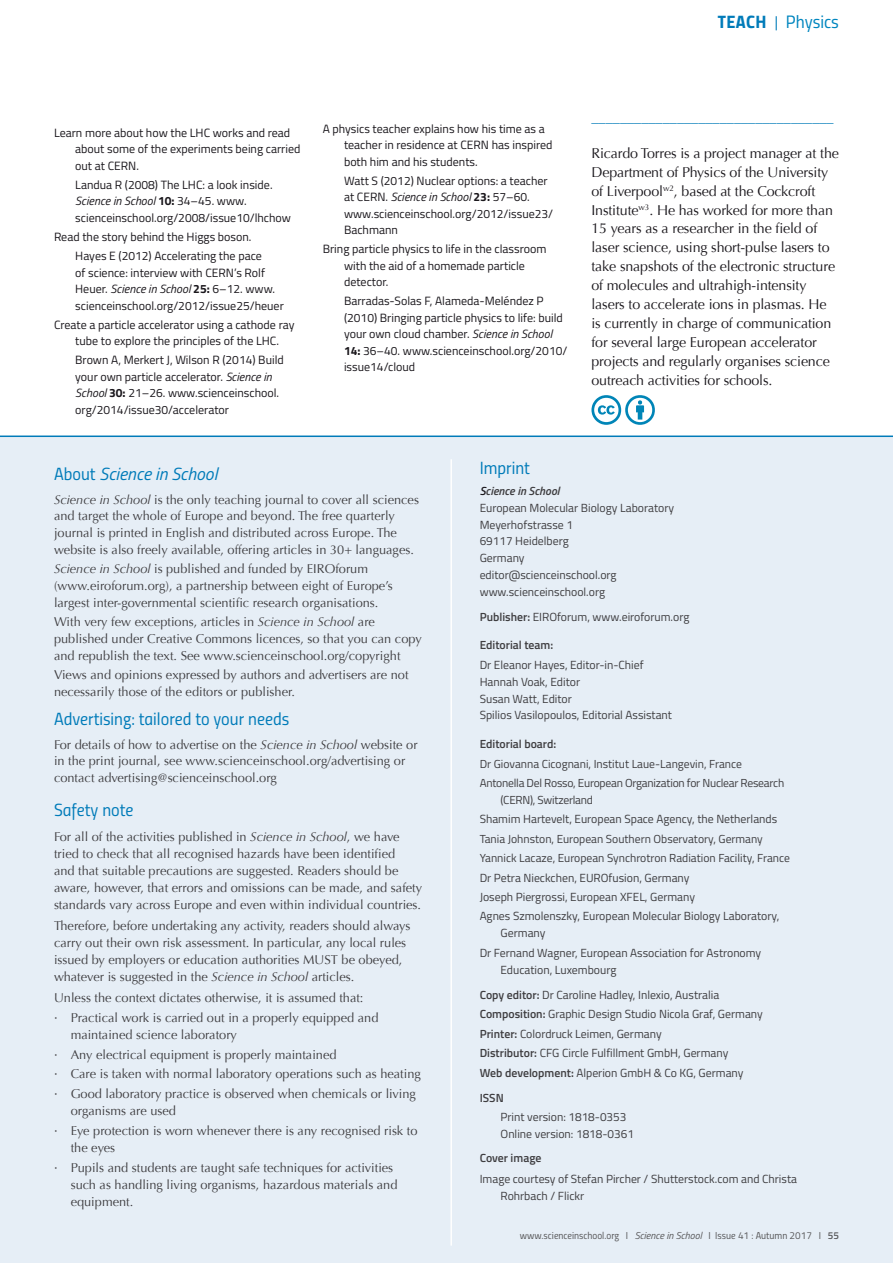
<style>
.page{position:relative;width:893px;height:1263px;background:#fff}
.page>*{position:absolute;margin:0;border:0;box-sizing:border-box;transform-origin:0 0}
.t1{font:18px "Titillium Regular Upright";color:#0086bf}
.t2{font:17.7px "Titillium Regular Upright";color:#007bb9}
.t3{font:italic 17.7px "Titillium Web";color:#007bb9}
.t4{font:14.25px/18.9px "Optima";letter-spacing:-.01em;color:#1a171c}
.t5{font:14.25px "Optima";color:#007bb9}
.t6{font:12.75px/17px "Optima";color:#3e3d40}
.t7{font:12px/16.5px "Titillium Web";color:#1a171c}
.t8{font:11.7px/17px "Titillium Web";color:#3e3d40}
.t9{font:600 11.7px "Titillium Web";color:#3e3d40}
.t10{font:11.55px/19.5px "Titillium Web";letter-spacing:-.02em;color:#3e3d40}
.t11{font:11.55px/19.5px "Titillium Web";color:#3e3d40}
.t12{font:10.05px "Titillium Regular Upright";color:#58585a}
.s1{font-family:"Titillium Bold Upright";color:#007bb9}
.s2{font-size:15px;color:#007bb9}
.s3{font-style:italic}
.s4{font-weight:700}
.s5{font-family:"Titillium Regular Upright";font-style:normal}
.s6{font-weight:600;font-style:italic;color:#1a171c}
.s7{font-weight:600;font-style:italic}
.s8{font-weight:600}
.s9{font-family:"Titillium Web";font-style:italic}
.s10{font-family:"Titillium Semibold Upright"}
</style>
<div class="page">
<div style="left:0;top:437px;width:893px;height:826px;background:#e6eef6"></div>
<hr style="left:0;top:435px;width:893px;height:2px;background:#007bb9">
<hr style="left:450px;top:459px;width:2px;height:786px;background:#fff">
<svg style="left:591px;top:395px;width:64px;height:30px"></svg>
<h1 class="t1" style="left:718px;top:9px;width:123px"><span class="s1">TEACH</span> <span class="s2">|</span> Physics</h1>
<p class="t7" style="left:75px;top:124px;width:227px;text-indent:-21px">Learn more about how the LHC works and read about some of the experiments being carried out at CERN.</p>
<p class="t7" style="left:75px;top:176px;width:217px">Landua R (2008) The LHC: a look inside.<br><span class="s3">Science in School</span> <span class="s4">10:</span> 34–45. www. scienceinschool.org/2008/issue10/lhchow</p>
<p class="t7" style="left:75px;top:227px;width:188px;line-height:19px;text-indent:-21px">Read the story behind the Higgs boson.<br>Hayes E (2012) Accelerating the pace</p>
<p class="t7" style="left:75px;top:264px;width:210px">of science: interview with CERN’s Rolf<br>Heuer. <span class="s3">Science in School</span> <span class="s4">25:</span> 6–12. www. scienceinschool.org/2012/issue25/heuer</p>
<p class="t7" style="left:54px;top:316px;width:242px;text-align:center">Create a particle accelerator using a cathode ray tube to explore the principles of the LHC.</p>
<p class="t7" style="left:75px;top:351px;width:210px">Brown A, Merkert J, Wilson R (2014) Build your own particle accelerator. <span class="s3">Science in School</span> <span class="s4">30:</span> 21–26. www.scienceinschool. org/2014/issue30/accelerator</p>
<p class="t7" style="left:344px;top:120px;width:210px;text-indent:-21px">A physics teacher explains how his time as a teacher in residence at CERN has inspired both him and his students.</p>
<p class="t7" style="left:344px;top:172px;width:211px">Watt S (2012) Nuclear options: a teacher at CERN. <span class="s3">Science in School</span> <span class="s4">23:</span> 57–60. www.scienceinschool.org/2012/issue23/<br>Bachmann</p>
<p class="t7" style="left:344px;top:241px;width:204px;text-indent:-21px">Bring particle physics to life in the classroom with the aid of a homemade particle detector.</p>
<p class="t7" style="left:344px;top:293px;width:225px">Barradas-Solas F, Alameda-Meléndez P (2010) Bringing particle physics to life: build your own cloud chamber. <span class="s3">Science in School </span><span class="s4">14:</span> 36–40. www.scienceinschool.org/2010/ issue14/cloud</p>
<p class="t5" style="left:591px;top:109px;width:244px">__________________________________</p>
<p class="t4" style="left:591px;top:144px;width:249px">Ricardo Torres is a project manager at the Department of Physics of the University of Liverpool<sup>w2</sup>, based at the Cockcroft Institute<sup>w3</sup>. He has worked for more than 15 years as a researcher in the field of laser science, using short-pulse lasers to take snapshots of the electronic structure of molecules and ultrahigh-intensity lasers to accelerate ions in plasmas. He is currently in charge of communication for several large European accelerator projects and regularly organises science outreach activities for schools.</p>
<h2 class="t3" style="left:54px;top:460px;width:165px"><span class="s5">About</span> Science in School</h2>
<p class="t6" style="left:54px;top:491px;width:366px"><span class="s3">Science in School</span> is the only teaching journal to cover all sciences and target the whole of Europe and beyond. The free quarterly journal is printed in English and distributed across Europe. The website is also freely available, offering articles in 30+ languages.</p>
<p class="t6" style="left:54px;top:561px;width:340px"><span class="s3">Science in School</span> is published and funded by EIROforum (www.eiroforum.org), a partnership between eight of Europe’s largest inter-governmental scientific research organisations.</p>
<p class="t6" style="left:54px;top:613px;width:369px">With very few exceptions, articles in <span class="s3">Science in School</span> are published under Creative Commons licences, so that you can copy and republish the text. See www.scienceinschool.org/copyright</p>
<p class="t6" style="left:54px;top:666px;width:356px">Views and opinions expressed by authors and advertisers are not necessarily those of the editors or publisher.</p>
<h2 class="t2" style="left:54px;top:706px;width:237px">Advertising: tailored to your needs</h2>
<p class="t6" style="left:54px;top:736px;width:365px">For details of how to advertise on the <span class="s3">Science in School</span> website or in the print journal, see www.scienceinschool.org/advertising or contact advertising@scienceinschool.org</p>
<h2 class="t2" style="left:54px;top:797px;width:81px">Safety note</h2>
<p class="t6" style="left:54px;top:829px;width:370px">For all of the activities published in <span class="s3">Science in School</span>, we have tried to check that all recognised hazards have been identified<br>and that suitable precautions are suggested. Readers should be aware, however, that errors and omissions can be made, and safety standards vary across Europe and even within individual countries.</p>
<p class="t6" style="left:54px;top:917px;width:358px">Therefore, before undertaking any activity, readers should always carry out their own risk assessment. In particular, any local rules issued by employers or education authorities MUST be obeyed, whatever is suggested in the <span class="s3">Science in School</span> articles.</p>
<p class="t6" style="left:54px;top:988px;width:326px;line-height:19.8px">Unless the context dictates otherwise, it is assumed that:<br>· Practical work is carried out in a properly equipped and</p>
<p class="t6" style="left:54px;top:1025px;width:368px;line-height:19.8px;text-indent:17px">maintained science laboratory<br>· Any electrical equipment is properly maintained<br>· Care is taken with normal laboratory operations such as heating · Good laboratory practice is observed when chemicals or living</p>
<p class="t6" style="left:54px;top:1101px;width:365px;line-height:19.8px;text-indent:17px">organisms are used<br>· Eye protection is worn whenever there is any recognised risk to</p>
<p class="t6" style="left:54px;top:1138px;width:341px;line-height:19.8px;text-indent:17px">the eyes<br>· Pupils and students are taught safe techniques for activities</p>
<p class="t6" style="left:71px;top:1176px;width:328px">such as handling living organisms, hazardous materials and equipment.</p>
<h2 class="t2" style="left:480px;top:454px;width:52px">Imprint</h2>
<p class="t8" style="left:480px;top:482px;width:196px"><span class="s6">S</span><span class="s7">cience in School<br></span>European Molecular Biology Laboratory<br>Meyerhofstrasse 1<br>69117 Heidelberg<br>Germany<br>editor@scienceinschool.org www.scienceinschool.org</p>
<p class="t8" style="left:480px;top:609px;width:211px"><span class="s8">Publisher:</span> EIROforum, www.eiroforum.org</p>
<p class="t9" style="left:480px;top:636px;width:75px">Editorial team:</p>
<p class="t8" style="left:480px;top:656px;width:194px">Dr Eleanor Hayes, Editor-in-Chief<br>Hannah Voak, Editor<br>Susan Watt, Editor<br>Spilios Vasilopoulos, Editorial Assistant</p>
<p class="t9" style="left:480px;top:735px;width:78px">Editorial board:</p>
<p class="t10" style="left:480px;top:753px;width:306px">Dr Giovanna Cicognani, Institut Laue-Langevin, France<br>Antonella Del Rosso, European Organization for Nuclear Research</p>
<p class="t10" style="left:501px;top:790px;width:94px">(CERN), Switzerland</p>
<p class="t8" style="left:480px;top:810px;width:299px">Shamim Hartevelt, European Space Agency, the Netherlands</p>
<p class="t11" style="left:480px;top:829px;width:312px">Tania Johnston, European Southern Observatory, Germany<br>Yannick Lacaze, European Synchrotron Radiation Facility, France</p>
<p class="t8" style="left:480px;top:867px;width:301px;line-height:19.4px">Dr Petra Nieckchen, EUROfusion, Germany<br>Joseph Piergrossi, European XFEL, Germany<br>Agnes Szmolenszky, European Molecular Biology Laboratory,</p>
<p class="t8" style="left:480px;top:923px;width:283px;line-height:19.4px;text-indent:21px">Germany<br>Dr Fernand Wagner, European Association for Astronomy</p>
<p class="t8" style="left:480px;top:957px;width:241px;line-height:25.2px;text-indent:21px">Education, Luxembourg<br><span class="s8">Copy editor:</span> Dr Caroline Hadley, Inlexio, Australia</p>
<p class="t8" style="left:480px;top:1004px;width:285px;line-height:19.4px"><span class="s8">Composition:</span> Graphic Design Studio Nicola Graf, Germany <span class="s8">Printer:</span> Colordruck Leimen, Germany<br><span class="s8">Distributor:</span> CFG Circle Fulfillment GmbH, Germany<br><span class="s8">Web development:</span> Alperion GmbH &amp; Co KG, Germany</p>
<p class="t9" style="left:480px;top:1089px;width:26px">ISSN</p>
<p class="t8" style="left:501px;top:1108px;width:135px">Print version: 1818-0353<br>Online version: 1818-0361</p>
<p class="t9" style="left:480px;top:1149px;width:63px">Cover image</p>
<p class="t8" style="left:501px;top:1170px;width:298px;text-indent:-21px">Image courtesy of Stefan Pircher / Shutterstock.com and Christa<br>Rohrbach / Flickr</p>
<p class="t12" style="left:520px;top:1228px;width:321px">www.scienceinschool.org I <span class="s9">Science in School</span> I Issue 41 : Autumn 2017 I <span class="s10">55</span></p>
</div>
